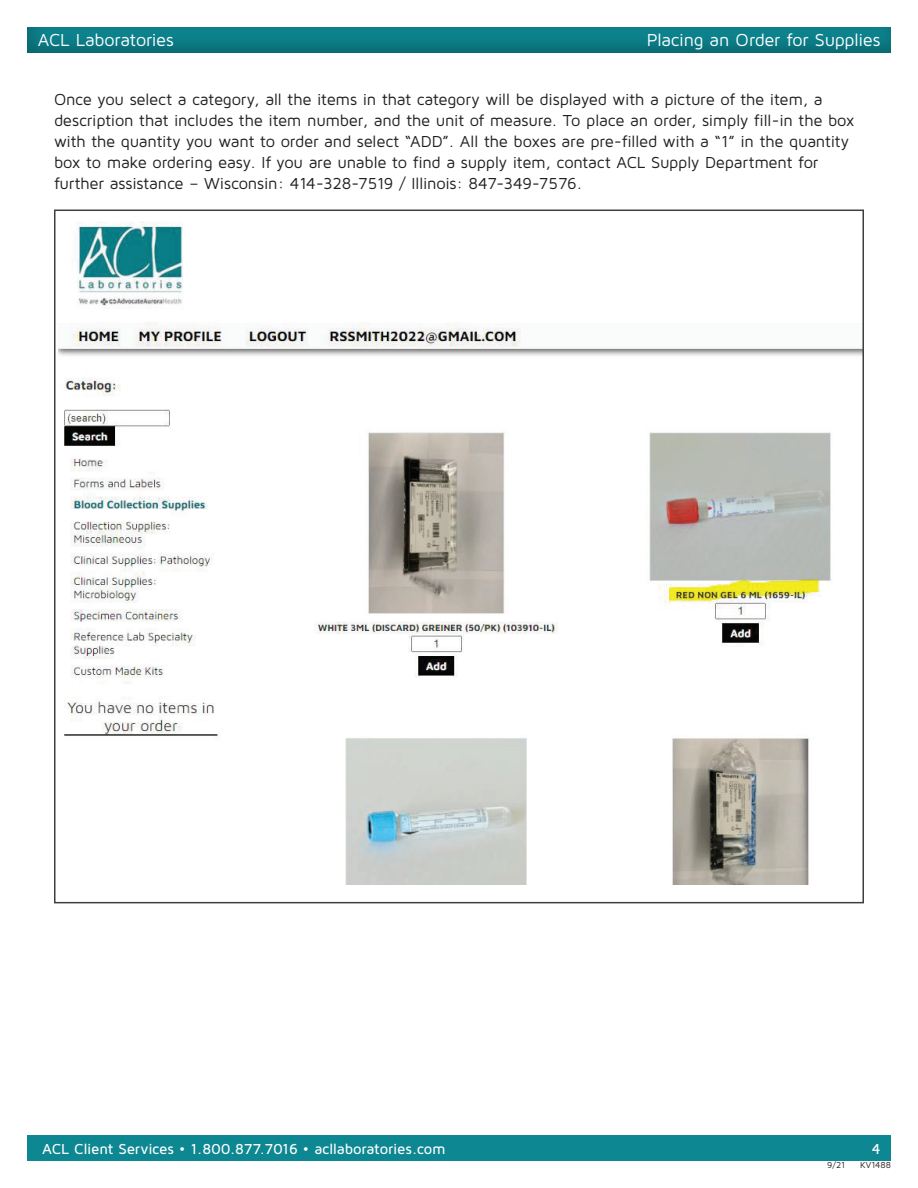
<style>
.page{position:relative;width:918px;height:1188px;background:#fff}
.page>*{position:absolute;margin:0;border:0;box-sizing:border-box;transform-origin:0 0}
.t1{font:18px "Maven Pro";letter-spacing:-.015em;color:#fff}
.t2{font:16.5px/21px "Maven Pro";letter-spacing:-.015em;color:#231f20}
.t3{font:500 15px "Maven Pro";letter-spacing:-.01em;color:#fff}
.t4{font:9px "Maven Pro";color:#231f20}
</style>
<div class="page">
<div style="left:27px;top:1135px;width:864px;height:26px;background:#0d8791"></div>
<div style="left:24px;top:25px;width:868px;height:30px;background:#231f20;opacity:.31"></div>
<img style="left:59px;top:221px;width:802px;height:663px">
<p class="t1" style="left:38px;top:28px;width:138px">ACL Laboratories</p>
<p class="t1" style="left:647px;top:28px;width:235px">Placing an Order for Supplies</p>
<p class="t2" style="left:54px;top:88px;width:802px">Once you select a category, all the items in that category will be displayed with a picture of the item, a description that includes the item number, and the unit of measure. To place an order, simply fill-in the box with the quantity you want to order and select “ADD”. All the boxes are pre-filled with a “1” in the quantity box to make ordering easy. If you are unable to find a supply item, contact ACL Supply Department for further assistance – Wisconsin: 414-328-7519 / Illinois: 847-349-7576.</p>
<p class="t3" style="left:42px;top:1139px;width:405px">ACL Client Services • 1.800.877.7016 • acllaboratories.com</p>
<p class="t3" style="left:872px;top:1139px;width:10px">4</p>
<p class="t4" style="left:827px;top:1160px;width:19px">9/21</p>
<p class="t4" style="left:860px;top:1160px;width:32px">KV1488</p>
</div>
